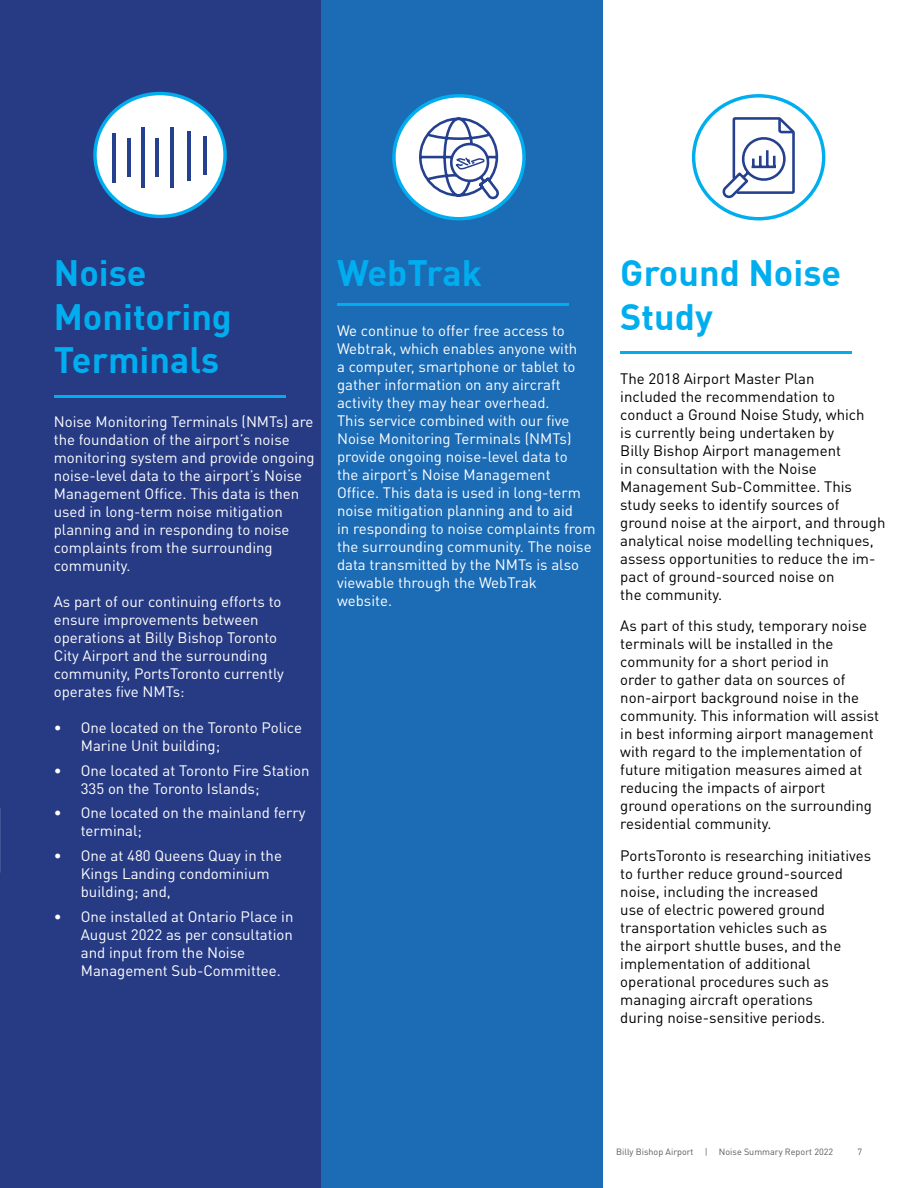
<style>
.page{position:relative;width:918px;height:1188px;background:#fff}
.page>*{position:absolute;margin:0;border:0;box-sizing:border-box;transform-origin:0 0}
.t1{font:700 36px/43.2px "DINOT";color:#00aeef}
.t2{font:15px/18px "DINOT";color:#fff}
.t3{font:15px/18px "DINOT";color:#000}
.t4{font:9px "DINOT";color:#58595b}
.s1{color:#696a6d}
</style>
<div class="page">
<div style="left:0;top:0;width:324px;height:1188px;background:#273b85"></div>
<div style="left:321px;top:0;width:281px;height:1188px;background:#1c6bb5"></div>
<svg style="left:0;top:808px;width:1px;height:64px"></svg>
<hr style="left:54px;top:395px;width:232px;height:3px;background:#00aeef">
<hr style="left:337px;top:303px;width:232px;height:3px;background:#00aeef">
<hr style="left:620px;top:351px;width:232px;height:3px;background:#00aeef">
<div style="left:95px;top:94px;width:130px;height:122px;background:#fff;border-radius:50%"></div>
<div style="left:93px;top:92px;width:134px;height:126px;border:3px solid #00aeef;border-radius:50%"></div>
<div style="left:394px;top:96px;width:130px;height:123px;background:#fff;border-radius:50%"></div>
<div style="left:392px;top:94px;width:134px;height:126px;border:3px solid #00aeef;border-radius:50%"></div>
<div style="left:692px;top:94px;width:133px;height:126px;border:3px solid #00aeef;border-radius:50%"></div>
<hr style="left:112px;top:133px;width:4px;height:50px;background:#25408f">
<hr style="left:187px;top:131px;width:3px;height:50px;background:#25408f">
<hr style="left:170px;top:127px;width:3px;height:61px;background:#25408f">
<hr style="left:141px;top:128px;width:4px;height:60px;background:#25408f">
<hr style="left:155px;top:138px;width:3px;height:39px;background:#25408f">
<hr style="left:127px;top:138px;width:4px;height:39px;background:#25408f">
<hr style="left:203px;top:136px;width:3px;height:39px;background:#25408f">
<svg style="left:722px;top:117px;width:73px;height:82px"></svg>
<svg style="left:419px;top:117px;width:83px;height:85px"></svg>
<h1 class="t1" style="left:54px;top:248px;width:180px">Noise<br>Monitoring<br>Terminals</h1>
<p class="t2" style="left:54px;top:412px;width:262px">Noise Monitoring Terminals (NMTs) are the foundation of the airport’s noise monitoring system and provide ongoing noise-level data to the airport’s Noise Management Office. This data is then used in long-term noise mitigation planning and in responding to noise complaints from the surrounding community.</p>
<p class="t2" style="left:54px;top:592px;width:232px">As part of our continuing efforts to ensure improvements between operations at Billy Bishop Toronto<br>City Airport and the surrounding community, PortsToronto currently operates five NMTs:</p>
<p class="t2" style="left:81px;top:718px;width:223px;text-indent:-27px">• One located on the Toronto Police<br>Marine Unit building;</p>
<p class="t2" style="left:81px;top:761px;width:230px;text-indent:-27px">• One located at Toronto Fire Station<br>335 on the Toronto Islands;</p>
<p class="t2" style="left:81px;top:804px;width:226px;text-indent:-27px">• One located on the mainland ferry terminal;</p>
<p class="t2" style="left:81px;top:846px;width:203px;text-indent:-27px">• One at 480 Queens Quay in the<br>Kings Landing condominium building; and,</p>
<p class="t2" style="left:81px;top:907px;width:214px;text-indent:-27px">• One installed at Ontario Place in<br>August 2022 as per consultation and input from the Noise<br>Management Sub-Committee.</p>
<h1 class="t1" style="left:337px;top:248px;width:146px">WebTrak</h1>
<p class="t2" style="left:337px;top:321px;width:260px">We continue to offer free access to Webtrak, which enables anyone with<br>a computer, smartphone or tablet to gather information on any aircraft activity they may hear overhead.<br>This service combined with our five Noise Monitoring Terminals (NMTs) provide ongoing noise-level data to<br>the airport’s Noise Management Office. This data is used in long-term noise mitigation planning and to aid<br>in responding to noise complaints from the surrounding community. The noise data transmitted by the NMTs is also viewable through the WebTrak website.</p>
<h1 class="t1" style="left:620px;top:248px;width:222px">Ground Noise<br>Study</h1>
<p class="t3" style="left:620px;top:369px;width:267px">The 2018 Airport Master Plan<br>included the recommendation to conduct a Ground Noise Study, which<br>is currently being undertaken by<br>Billy Bishop Airport management<br>in consultation with the Noise<br>Management Sub-Committee. This study seeks to identify sources of ground noise at the airport, and through analytical noise modelling techniques, assess opportunities to reduce the im&shy;pact of ground-sourced noise on<br>the community.</p>
<p class="t3" style="left:620px;top:616px;width:260px">As part of this study, temporary noise terminals will be installed in the community for a short period in<br>order to gather data on sources of non-airport background noise in the community. This information will assist in best informing airport management with regard to the implementation of future mitigation measures aimed at reducing the impacts of airport<br>ground operations on the surrounding residential community.</p>
<p class="t3" style="left:620px;top:846px;width:252px">PortsToronto is researching initiatives to further reduce ground-sourced noise, including the increased<br>use of electric powered ground transportation vehicles such as<br>the airport shuttle buses, and the implementation of additional operational procedures such as managing aircraft operations<br>during noise-sensitive periods.</p>
<p class="t4" style="left:616px;top:1146px;width:219px">Billy Bishop Airport <span class="s1">|</span> Noise Summary Report 2022</p>
<p class="t4" style="left:857px;top:1146px;width:6px">7</p>
</div>
